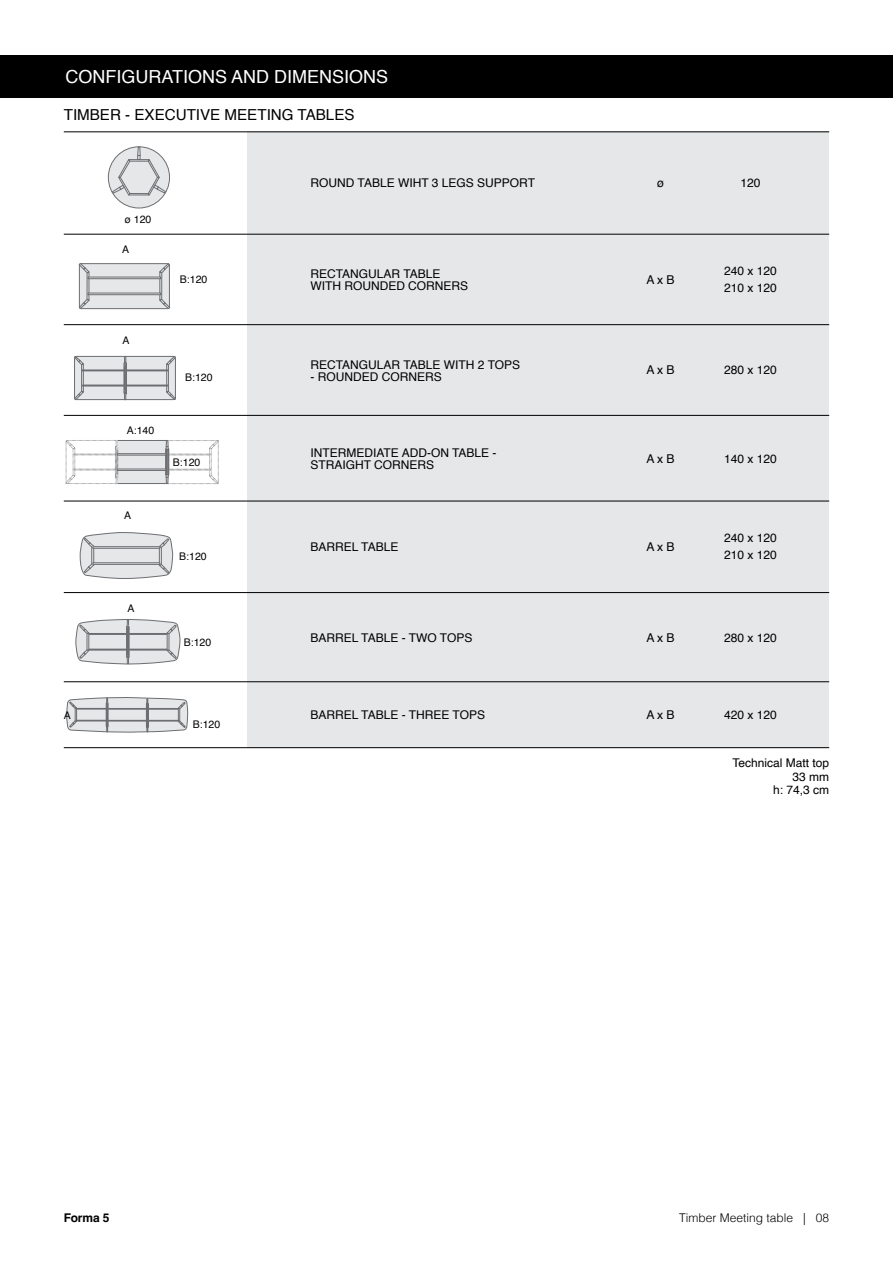
<style>
.page{position:relative;width:893px;height:1263px;background:#fff}
.page>*{position:absolute;margin:0;border:0;box-sizing:border-box;transform-origin:0 0}
.t1{font:18px "Helvetica";color:#fff}
.t2{font:15.15px "Helvetica";color:#000}
.t3{font:12.15px "Helvetica";color:#000}
.t4{font:12px/12px "Helvetica";color:#000}
.t5{font:300 12px "Helvetica";color:#000}
.t6{font:700 12px "Helvetica";letter-spacing:-.01em;color:#000}
.t7{font:10.5px "Helvetica";color:#000}
</style>
<div class="page">
<div style="left:247px;top:132px;width:582px;height:616px;background:#e6e7e8"></div>
<div style="left:0;top:55px;width:893px;height:43px;background:#000"></div>
<div style="left:108px;top:147px;width:62px;height:61px;background:#e6e7e8;border-radius:50%"></div>
<div style="left:108px;top:147px;width:62px;height:61px;border:1px solid #6d6e71;border-radius:50%"></div>
<svg style="left:112px;top:147px;width:54px;height:49px"></svg>
<hr style="left:64px;top:132px;width:765px;height:1px;background:#000">
<hr style="left:64px;top:234px;width:765px;height:1px;background:#000">
<hr style="left:64px;top:324px;width:765px;height:1px;background:#000">
<hr style="left:64px;top:415px;width:765px;height:1px;background:#000">
<hr style="left:64px;top:501px;width:765px;height:1px;background:#000">
<hr style="left:64px;top:592px;width:765px;height:1px;background:#000">
<hr style="left:64px;top:681px;width:765px;height:1px;background:#000">
<hr style="left:64px;top:747px;width:765px;height:1px;background:#000">
<div style="left:79px;top:264px;width:90px;height:45px;background:#e6e7e8;border-radius:2px"></div>
<div style="left:79px;top:263px;width:91px;height:46px;border:1px solid #6d6e71;border-radius:2px"></div>
<svg style="left:79px;top:263px;width:10px;height:46px"></svg>
<svg style="left:159px;top:263px;width:11px;height:46px"></svg>
<div style="left:88px;top:277px;width:73px;height:2px;border:1px solid #6d6e71"></div>
<div style="left:88px;top:293px;width:73px;height:2px;border:1px solid #6d6e71"></div>
<div style="left:75px;top:356px;width:100px;height:44px;background:#e6e7e8"></div>
<div style="left:74px;top:356px;width:102px;height:44px;border:1px solid #6d6e71"></div>
<svg style="left:74px;top:356px;width:10px;height:44px"></svg>
<svg style="left:166px;top:356px;width:10px;height:44px"></svg>
<div style="left:82px;top:370px;width:42px;height:1px;border:1px solid #6d6e71"></div>
<div style="left:82px;top:385px;width:42px;height:1px;border:1px solid #6d6e71"></div>
<div style="left:126px;top:385px;width:42px;height:1px;border:1px solid #6d6e71"></div>
<div style="left:126px;top:370px;width:42px;height:1px;border:1px solid #6d6e71"></div>
<svg style="left:124px;top:356px;width:3px;height:44px"></svg>
<div style="left:117px;top:440px;width:50px;height:43px;background:#e6e7e8"></div>
<div style="left:117px;top:440px;width:50px;height:44px;border:1px solid #6d6e71"></div>
<div style="left:66px;top:440px;width:51px;height:44px;border:1px dashed #808285"></div>
<svg style="left:66px;top:440px;width:9px;height:44px"></svg>
<div style="left:73px;top:454px;width:43px;height:1px;border:1px dashed #808285"></div>
<div style="left:74px;top:469px;width:42px;height:1px;border:1px dashed #808285"></div>
<svg style="left:209px;top:440px;width:10px;height:44px"></svg>
<div style="left:169px;top:469px;width:42px;height:1px;border:1px dashed #808285"></div>
<div style="left:168px;top:454px;width:43px;height:1px;border:1px dashed #808285"></div>
<svg style="left:115px;top:440px;width:3px;height:44px"></svg>
<svg style="left:165px;top:440px;width:4px;height:44px"></svg>
<div style="left:117px;top:453px;width:49px;height:2px;border:1px solid #6d6e71"></div>
<div style="left:117px;top:469px;width:49px;height:2px;border:1px solid #6d6e71"></div>
<svg style="left:67px;top:697px;width:121px;height:35px;background:#cdcecf"></svg>
<svg style="left:80px;top:532px;width:93px;height:47px;background:#d7d7d9"></svg>
<div style="left:93px;top:546px;width:67px;height:2px;border:1px solid #6d6e71"></div>
<svg style="left:76px;top:619px;width:104px;height:45px;background:#d1d2d3"></svg>
<p class="t1" style="left:66px;top:63px;width:324px">CONFIGURATIONS AND DIMENSIONS</p>
<p class="t2" style="left:64px;top:103px;width:292px">TIMBER - EXECUTIVE MEETING TABLES</p>
<p class="t7" style="left:125px;top:211px;width:28px">ø 120</p>
<p class="t7" style="left:122px;top:241px;width:9px">A</p>
<p class="t4" style="left:310px;top:177px;width:226px">ROUND TABLE WIHT 3 LEGS SUPPORT</p>
<p class="t3" style="left:657px;top:174px;width:9px">ø</p>
<p class="t4" style="left:740px;top:177px;width:22px">120</p>
<p class="t7" style="left:64px;top:707px;width:9px">A</p>
<p class="t7" style="left:123px;top:332px;width:9px">A</p>
<p class="t7" style="left:127px;top:422px;width:29px">A:140</p>
<p class="t7" style="left:124px;top:507px;width:9px">A</p>
<p class="t7" style="left:127px;top:600px;width:9px">A</p>
<p class="t4" style="left:310px;top:268px;width:159px">RECTANGULAR TABLE<br>WITH ROUNDED CORNERS</p>
<p class="t7" style="left:180px;top:272px;width:29px">B:120</p>
<p class="t3" style="left:646px;top:270px;width:30px">A x B</p>
<p class="t7" style="left:185px;top:369px;width:29px">B:120</p>
<p class="t7" style="left:173px;top:454px;width:29px">B:120</p>
<p class="t7" style="left:179px;top:548px;width:29px">B:120</p>
<p class="t7" style="left:184px;top:634px;width:29px">B:120</p>
<p class="t4" style="left:310px;top:359px;width:211px">RECTANGULAR TABLE WITH 2 TOPS</p>
<p class="t4" style="left:310px;top:371px;width:133px">- ROUNDED CORNERS</p>
<p class="t4" style="left:310px;top:447px;width:188px">INTERMEDIATE ADD-ON TABLE -<br>STRAIGHT CORNERS</p>
<p class="t4" style="left:310px;top:541px;width:89px">BARREL TABLE</p>
<p class="t4" style="left:310px;top:632px;width:163px">BARREL TABLE - TWO TOPS</p>
<p class="t3" style="left:646px;top:361px;width:30px">A x B</p>
<p class="t3" style="left:646px;top:449px;width:30px">A x B</p>
<p class="t3" style="left:646px;top:537px;width:30px">A x B</p>
<p class="t3" style="left:646px;top:628px;width:30px">A x B</p>
<p class="t7" style="left:193px;top:716px;width:29px">B:120</p>
<p class="t4" style="left:310px;top:709px;width:176px">BARREL TABLE - THREE TOPS</p>
<p class="t3" style="left:646px;top:706px;width:30px">A x B</p>
<p class="t4" style="left:724px;top:265px;width:54px">240 x 120</p>
<p class="t4" style="left:724px;top:282px;width:54px">210 x 120</p>
<p class="t4" style="left:724px;top:365px;width:54px">280 x 120</p>
<p class="t4" style="left:724px;top:453px;width:54px">140 x 120</p>
<p class="t4" style="left:724px;top:532px;width:54px">240 x 120</p>
<p class="t4" style="left:724px;top:549px;width:54px">210 x 120</p>
<p class="t4" style="left:724px;top:632px;width:54px">280 x 120</p>
<p class="t4" style="left:724px;top:709px;width:54px">420 x 120</p>
<p class="t4" style="left:732px;top:757px;width:98px">Technical Matt top</p>
<p class="t4" style="left:792px;top:771px;width:38px">33 mm</p>
<p class="t4" style="left:773px;top:784px;width:58px">h: 74,3 cm</p>
<p class="t6" style="left:64px;top:1211px;width:47px">Forma 5</p>
<p class="t5" style="left:679px;top:1207px;width:152px">Timber Meeting table | 08</p>
</div>
